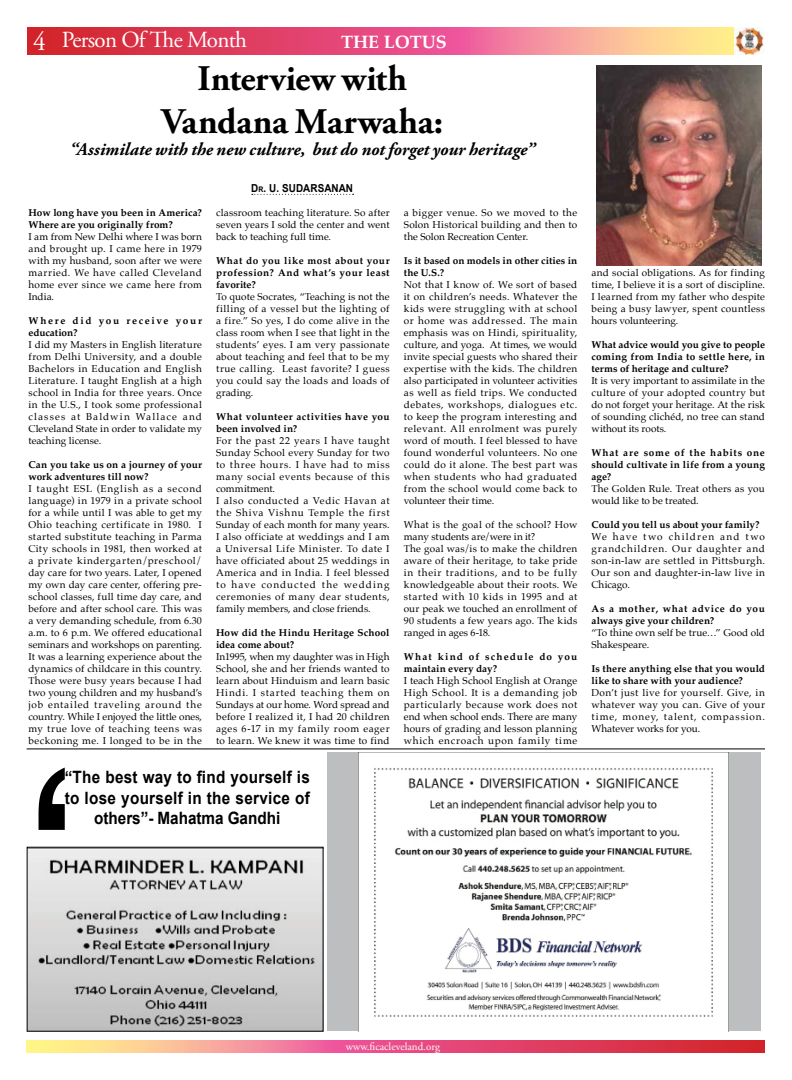
<style>
.page{position:relative;width:792px;height:1080px;background:#fff}
.page>*{position:absolute;margin:0;border:0;box-sizing:border-box;transform-origin:0 0}
.t1{font:700 36px/43.2px "Adobe Garamond Pro";letter-spacing:-.005em;color:#000;text-align:center}
.t2{font:23px "Adobe Garamond Pro";letter-spacing:-.03em;color:#fff}
.t3{font:italic 700 18px "Adobe Garamond Pro";color:#000}
.t4{font:700 18px "Palatino";color:#fff}
.t5{font:700 17px/20.4px "Arial";letter-spacing:.015em;color:#000;text-align:center;scale:.9 1}
.t6{font:11px "Adobe Garamond Pro";color:#fff}
.t7{font:700 11px "Arial";letter-spacing:.01em;color:#000;scale:.9 1}
.t8{font:10px/12px "Palatino";letter-spacing:.03em;color:#000;text-align:justify}
.t9{font:700 10px/12px "Palatino";letter-spacing:.02em;color:#000}
.t10{font:10px/12px "Palatino";letter-spacing:.005em;color:#000}
.t11{font:700 10px/12px "Palatino";letter-spacing:.095em;color:#000}
.t12{font:700 10px/12px "Palatino";letter-spacing:.155em;color:#000}
.t13{font:700 10px "Palatino";color:#000}
.s1{font-size:26.7px}
.s2{font-size:7.7px}
</style>
<div class="page">
<svg style="left:27px;top:27px;width:708px;height:28px;background:#e86875"></svg>
<svg style="left:27px;top:1040px;width:738px;height:13px;background:#ea6e77"></svg>
<svg style="left:252px;top:194px;width:102px;height:1px"></svg>
<img style="left:735px;top:27px;width:29px;height:28px">
<div style="left:327px;top:753px;width:433px;height:278px;background:#bcbec0"></div>
<img style="left:359px;top:753px;width:369px;height:278px">
<img style="left:29px;top:849px;width:293px;height:181px">
<div style="left:27px;top:847px;width:297px;height:185px;border:1px solid #000101"></div>
<hr style="left:27px;top:748px;width:738px;height:1px;background:#000">
<svg style="left:39px;top:768px;width:26px;height:62px"></svg>
<img style="left:596px;top:65px;width:166px;height:201px">
<h2 class="t2" style="left:33px;top:26px;width:215px"><span class="s1">4</span> Person Of The Month</h2>
<h3 class="t4" style="left:341px;top:27px;width:107px">THE LOTUS</h3>
<h1 class="t1" style="left:162px;top:58px;width:283px">Interview with<br>Vandana Marwaha:</h1>
<h3 class="t3" style="left:70px;top:139px;width:467px">“Assimilate with the new culture, but do not forget your heritage”</h3>
<p class="t9" style="left:28px;top:206px;width:175px">How long have you been in America?<br>Where are you originally from?</p>
<p class="t8" style="left:28px;top:231px;width:175px">I am from New Delhi where I was born and brought up. I came here in 1979 with my husband, soon after we were married. We have called Cleveland home ever since we came here from India.</p>
<p class="t12" style="left:28px;top:314px;width:175px">Where did you receive your education?</p>
<p class="t8" style="left:28px;top:339px;width:175px">I did my Masters in English literature from Delhi University, and a double Bachelors in Education and English Literature. I taught English at a high school in India for three years. Once in the U.S., I took some professional classes at Baldwin Wallace and Cleveland State in order to validate my teaching license.</p>
<p class="t9" style="left:28px;top:458px;width:175px">Can you take us on a journey of your work adventures till now?</p>
<p class="t8" style="left:28px;top:483px;width:175px">I taught ESL (English as a second language) in 1979 in a private school for a while until I was able to get my Ohio teaching certificate in 1980. I started substitute teaching in Parma City schools in 1981, then worked at a private kindergarten/preschool/ day care for two years. Later, I opened my own day care center, offering pre&shy;school classes, full time day care, and before and after school care. This was a very demanding schedule, from 6.30 a.m. to 6 p.m. We offered educational seminars and workshops on parenting.<br>It was a learning experience about the dynamics of childcare in this country.<br>Those were busy years because I had two young children and my husband’s job entailed traveling around the country. While I enjoyed the little ones, my true love of teaching teens was beckoning me. I longed to be in the</p>
<p class="t7" style="left:251px;top:181px;width:115px">D<span class="s2">r</span>. U. SUDARSANAN</p>
<p class="t8" style="left:216px;top:207px;width:175px">classroom teaching literature. So after seven years I sold the center and went back to teaching full time.</p>
<p class="t9" style="left:216px;top:254px;width:175px;text-align:justify">What do you like most about your profession? And what’s your least favorite?</p>
<p class="t8" style="left:216px;top:291px;width:175px">To quote Socrates, “Teaching is not the filling of a vessel but the lighting of a fire.” So yes, I do come alive in the class room when I see that light in the students’ eyes. I am very passionate about teaching and feel that to be my true calling. Least favorite? I guess you could say the loads and loads of grading.</p>
<p class="t9" style="left:216px;top:410px;width:175px">What volunteer activities have you been involved in?</p>
<p class="t8" style="left:216px;top:435px;width:175px;text-align:left">For the past 22 years I have taught<br>Sunday School every Sunday for two to three hours. I have had to miss many social events because of this commitment.<br>I also conducted a Vedic Havan at the Shiva Vishnu Temple the first<br>Sunday of each month for many years.<br>I also officiate at weddings and I am a Universal Life Minister. To date I have officiated about 25 weddings in<br>America and in India. I feel blessed to have conducted the wedding ceremonies of many dear students, family members, and close friends.</p>
<p class="t9" style="left:216px;top:626px;width:175px">How did the Hindu Heritage School idea come about?</p>
<p class="t8" style="left:216px;top:651px;width:175px">In1995, when my daughter was in High School, she and her friends wanted to learn about Hinduism and learn basic Hindi. I started teaching them on Sundays at our home. Word spread and before I realized it, I had 20 children ages 6-17 in my family room eager to learn. We knew it was time to find</p>
<h3 class="t5" style="left:65px;top:768px;width:274px">“The best way to find yourself is to lose yourself in the service of others”- Mahatma Gandhi</h3>
<p class="t8" style="left:404px;top:207px;width:175px">a bigger venue. So we moved to the Solon Historical building and then to the Solon Recreation Center.</p>
<p class="t9" style="left:404px;top:254px;width:175px">Is it based on models in other cities in the U.S.?</p>
<p class="t8" style="left:404px;top:279px;width:175px">Not that I know of. We sort of based it on children’s needs. Whatever the kids were struggling with at school or home was addressed. The main emphasis was on Hindi, spirituality, culture, and yoga. At times, we would invite special guests who shared their expertise with the kids. The children also participated in volunteer activities as well as field trips. We conducted debates, workshops, dialogues etc. to keep the program interesting and relevant. All enrolment was purely word of mouth. I feel blessed to have found wonderful volunteers. No one could do it alone. The best part was when students who had graduated from the school would come back to volunteer their time.</p>
<p class="t8" style="left:404px;top:519px;width:175px;text-align:left">What is the goal of the school? How many students are/were in it?<br>The goal was/is to make the children aware of their heritage, to take pride in their traditions, and to be fully knowledgeable about their roots. We started with 10 kids in 1995 and at our peak we touched an enrollment of 90 students a few years ago. The kids ranged in ages 6-18.</p>
<p class="t11" style="left:404px;top:650px;width:175px">What kind of schedule do you maintain every day?</p>
<p class="t8" style="left:404px;top:675px;width:175px">I teach High School English at Orange High School. It is a demanding job particularly because work does not end when school ends. There are many hours of grading and lesson planning which encroach upon family time</p>
<p class="t8" style="left:592px;top:267px;width:175px">and social obligations. As for finding time, I believe it is a sort of discipline.<br>I learned from my father who despite being a busy lawyer, spent countless hours volunteering.</p>
<p class="t9" style="left:592px;top:338px;width:175px;text-align:justify">What advice would you give to people coming from India to settle here, in terms of heritage and culture?</p>
<p class="t8" style="left:592px;top:375px;width:175px">It is very important to assimilate in the culture of your adopted country but do not forget your heritage. At the risk of sounding clichéd, no tree can stand without its roots.</p>
<p class="t9" style="left:592px;top:446px;width:175px;text-align:justify">What are some of the habits one should cultivate in life from a young age?</p>
<p class="t8" style="left:592px;top:483px;width:175px">The Golden Rule. Treat others as you would like to be treated.</p>
<p class="t13" style="left:592px;top:516px;width:170px">Could you tell us about your family?</p>
<p class="t8" style="left:592px;top:531px;width:175px">We have two children and two grandchildren. Our daughter and son-in-law are settled in Pittsburgh.<br>Our son and daughter-in-law live in Chicago.</p>
<p class="t9" style="left:592px;top:602px;width:175px">As a mother, what advice do you always give your children?</p>
<p class="t10" style="left:592px;top:627px;width:175px">“To thine own self be true…” Good old<br>Shakespeare.</p>
<p class="t9" style="left:592px;top:662px;width:175px">Is there anything else that you would like to share with your audience?</p>
<p class="t8" style="left:592px;top:687px;width:175px">Don’t just live for yourself. Give, in whatever way you can. Give of your time, money, talent, compassion.<br>Whatever works for you.</p>
<p class="t6" style="left:346px;top:1040px;width:95px">www.ficacleveland.org</p>
</div>
